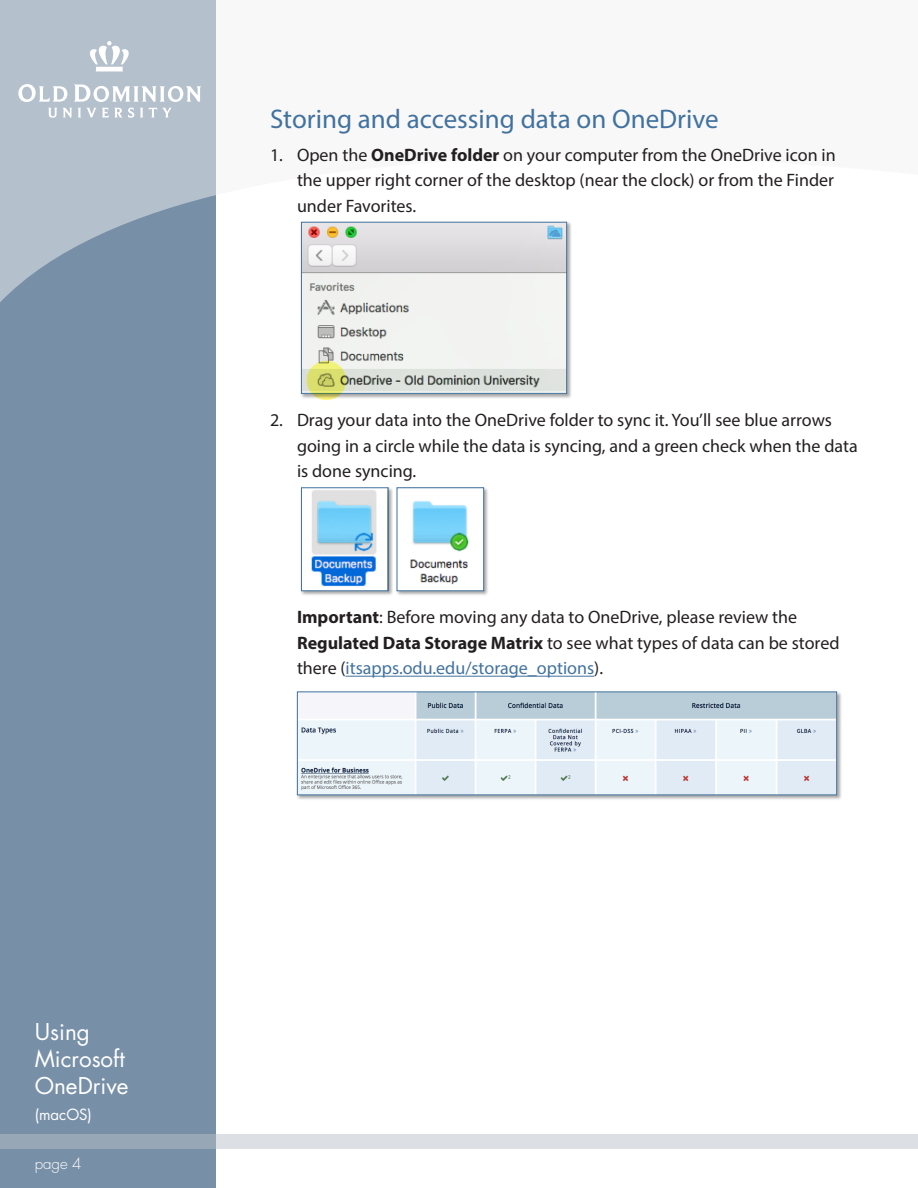
<style>
.page{position:relative;width:918px;height:1188px;background:#fff}
.page>*{position:absolute;margin:0;border:0;box-sizing:border-box;transform-origin:0 0}
.heading{font:27px "Myriad Pro";color:#41729e}
.t1{font:22.5px/26.7px "Futura Std";color:#fff}
.body_copy{font:18px/25.5px "Myriad Pro";color:#231f20}
.t2{font:15px "Futura Std";color:#fff}
.t3{font:300 15px "Futura Std";color:#fff}
.s1{font-weight:700}
.s2{color:#41729e}
</style>
<div class="page">
<div style="left:0;top:0;width:216px;height:1188px;background:#7890a7"></div>
<svg style="left:0;top:0;width:568px;height:302px"></svg>
<svg style="left:0;top:1134px;width:918px;height:14px;background:#ccd1d8"></svg>
<svg style="left:88px;top:41px;width:42px;height:30px"></svg>
<svg style="left:18px;top:84px;width:49px;height:18px"></svg>
<svg style="left:74px;top:84px;width:127px;height:18px;background:#d1d8e0"></svg>
<svg style="left:48px;top:108px;width:24px;height:10px"></svg>
<svg style="left:78px;top:108px;width:56px;height:10px"></svg>
<svg style="left:140px;top:108px;width:3px;height:9px"></svg>
<svg style="left:149px;top:108px;width:23px;height:9px"></svg>
<hr style="left:346px;top:676px;width:248px;height:1px;background:#41729e">
<div style="left:300px;top:222px;width:272px;height:177px;background:#231f20;opacity:.4"></div>
<img style="left:303px;top:224px;width:262px;height:168px">
<div style="left:301px;top:222px;width:266px;height:172px;border:1px solid #41729e"></div>
<div style="left:300px;top:487px;width:93px;height:110px;background:#231f20;opacity:.4"></div>
<img style="left:303px;top:489px;width:83px;height:100px">
<div style="left:301px;top:487px;width:87px;height:104px;border:1px solid #41729e"></div>
<div style="left:396px;top:487px;width:93px;height:110px;background:#231f20;opacity:.4"></div>
<img style="left:399px;top:489px;width:83px;height:100px">
<div style="left:397px;top:487px;width:87px;height:104px;border:1px solid #41729e"></div>
<div style="left:296px;top:691px;width:546px;height:109px;background:#231f20;opacity:.4"></div>
<img style="left:299px;top:693px;width:536px;height:100px">
<svg style="left:307px;top:361px;width:39px;height:39px"></svg>
<p class="t1" style="left:35px;top:1019px;width:95px">Using<br>Microsoft<br>OneDrive</p>
<p class="t2" style="left:35px;top:1105px;width:59px">(macOS)</p>
<p class="t3" style="left:35px;top:1155px;width:48px">page 4</p>
<p class="heading" style="left:270px;top:103px;width:450px">Storing and accessing data on OneDrive</p>
<p class="body_copy" style="left:297px;top:141px;width:540px;text-align:justify;text-indent:-27px">1. Open the <span class="s1">OneDrive folder</span> on your computer from the OneDrive icon in the upper right corner of the desktop (near the clock) or from the Finder under Favorites.</p>
<p class="body_copy" style="left:297px;top:407px;width:562px;text-indent:-27px">2. Drag your data into the OneDrive folder to sync it. You’ll see blue arrows going in a circle while the data is syncing, and a green check when the data is done syncing.</p>
<p class="body_copy" style="left:297px;top:604px;width:544px"><span class="s1">Important</span>: Before moving any data to OneDrive, please review the<br><span class="s1">Regulated Data Storage Matrix</span> to see what types of data can be stored there (<span class="s2">itsapps.odu.edu/storage_options</span>).</p>
</div>
